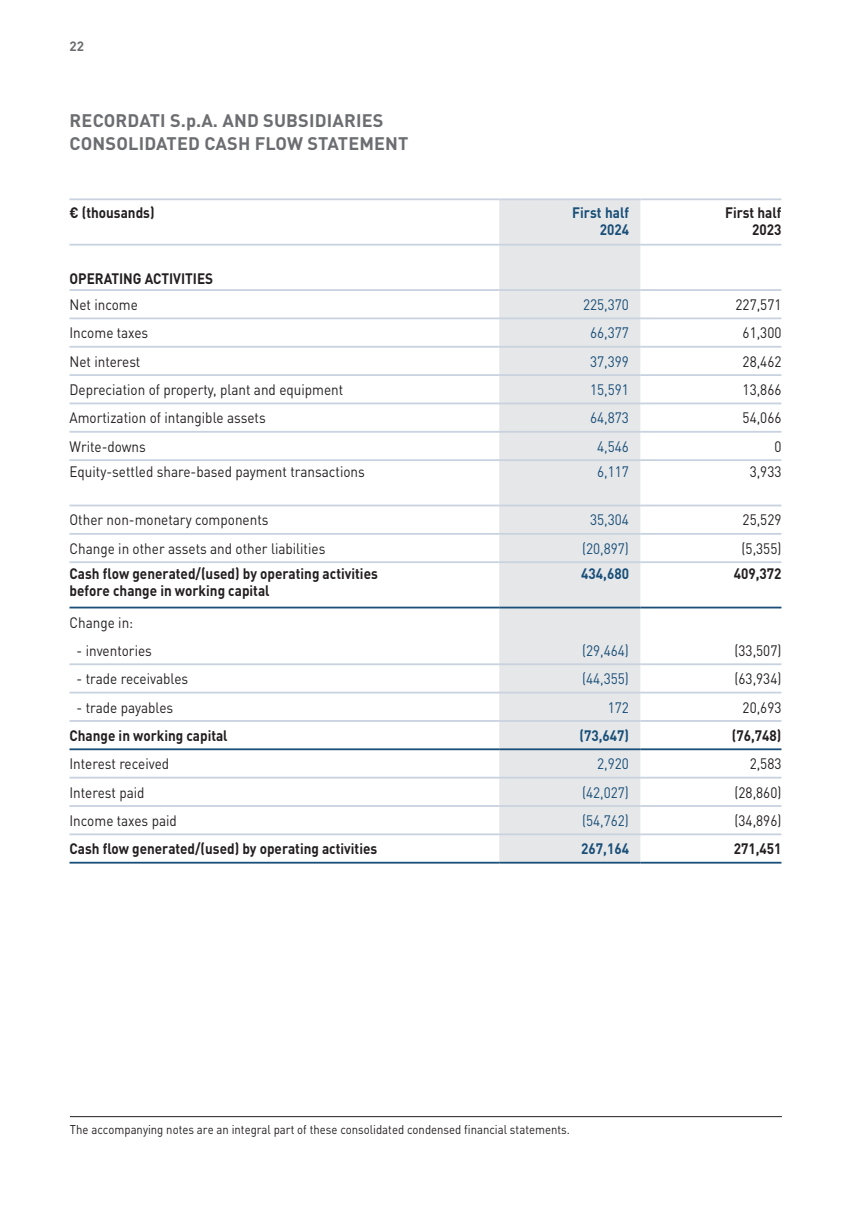
<style>
.page{position:relative;width:851px;height:1219px;background:#fff}
.page>*{position:absolute;margin:0;border:0;box-sizing:border-box;transform-origin:0 0}
.t1{font:700 18px/23px "DINOT";letter-spacing:.01em;color:#6c6d70}
.t2{font:15px "DINOT";color:#231f20;scale:.9 1}
.t3{font:700 15px/17px "DINOT";color:#231f20;text-align:right;scale:.9 1}
.t4{font:15px "DINOT";color:#184e78;scale:.9 1}
.t5{font:700 15px/17px "DINOT";color:#184e78;text-align:right;scale:.9 1}
.t6{font:700 13.4px "DINOT";color:#6c6d70}
.t7{font:12.6px "DINOT";color:#231f20;scale:.9 1}
</style>
<div class="page">
<hr style="left:70px;top:1116px;width:711px;height:1px;background:#231f20">
<div style="left:499px;top:200px;width:141px;height:662px;background:#e6e7e9"></div>
<hr style="left:69px;top:198px;width:430px;height:2px;background:#c9d2df">
<hr style="left:499px;top:198px;width:141px;height:2px;background:#c9d2df">
<hr style="left:640px;top:198px;width:141px;height:2px;background:#c9d2df">
<hr style="left:69px;top:244px;width:430px;height:2px;background:#c9d2df">
<hr style="left:499px;top:244px;width:141px;height:2px;background:#c9d2df">
<hr style="left:640px;top:244px;width:141px;height:2px;background:#c9d2df">
<hr style="left:69px;top:289px;width:430px;height:2px;background:#c9d2df">
<hr style="left:499px;top:289px;width:141px;height:2px;background:#c9d2df">
<hr style="left:640px;top:289px;width:141px;height:2px;background:#c9d2df">
<hr style="left:69px;top:317px;width:430px;height:2px;background:#c9d2df">
<hr style="left:499px;top:317px;width:141px;height:2px;background:#c9d2df">
<hr style="left:640px;top:317px;width:141px;height:2px;background:#c9d2df">
<hr style="left:69px;top:346px;width:430px;height:2px;background:#c9d2df">
<hr style="left:499px;top:346px;width:141px;height:2px;background:#c9d2df">
<hr style="left:640px;top:346px;width:141px;height:2px;background:#c9d2df">
<hr style="left:69px;top:374px;width:430px;height:2px;background:#c9d2df">
<hr style="left:499px;top:374px;width:141px;height:2px;background:#c9d2df">
<hr style="left:640px;top:374px;width:141px;height:2px;background:#c9d2df">
<hr style="left:69px;top:403px;width:430px;height:1px;background:#c9d2df">
<hr style="left:499px;top:403px;width:141px;height:1px;background:#c9d2df">
<hr style="left:640px;top:403px;width:141px;height:1px;background:#c9d2df">
<hr style="left:69px;top:431px;width:430px;height:2px;background:#c9d2df">
<hr style="left:499px;top:431px;width:141px;height:2px;background:#c9d2df">
<hr style="left:640px;top:431px;width:141px;height:2px;background:#c9d2df">
<hr style="left:69px;top:459px;width:430px;height:2px;background:#c9d2df">
<hr style="left:499px;top:459px;width:141px;height:2px;background:#c9d2df">
<hr style="left:640px;top:459px;width:141px;height:2px;background:#c9d2df">
<hr style="left:69px;top:505px;width:430px;height:1px;background:#c9d2df">
<hr style="left:499px;top:505px;width:141px;height:1px;background:#c9d2df">
<hr style="left:640px;top:505px;width:141px;height:1px;background:#c9d2df">
<hr style="left:69px;top:533px;width:430px;height:2px;background:#c9d2df">
<hr style="left:499px;top:533px;width:141px;height:2px;background:#c9d2df">
<hr style="left:640px;top:533px;width:141px;height:2px;background:#c9d2df">
<hr style="left:69px;top:561px;width:430px;height:2px;background:#c9d2df">
<hr style="left:499px;top:561px;width:141px;height:2px;background:#c9d2df">
<hr style="left:640px;top:561px;width:141px;height:2px;background:#c9d2df">
<hr style="left:69px;top:663px;width:430px;height:2px;background:#c9d2df">
<hr style="left:499px;top:663px;width:141px;height:2px;background:#c9d2df">
<hr style="left:640px;top:663px;width:141px;height:2px;background:#c9d2df">
<hr style="left:69px;top:692px;width:430px;height:1px;background:#c9d2df">
<hr style="left:499px;top:692px;width:141px;height:1px;background:#c9d2df">
<hr style="left:640px;top:692px;width:141px;height:1px;background:#c9d2df">
<hr style="left:69px;top:720px;width:430px;height:2px;background:#c9d2df">
<hr style="left:499px;top:720px;width:141px;height:2px;background:#c9d2df">
<hr style="left:640px;top:720px;width:141px;height:2px;background:#c9d2df">
<hr style="left:69px;top:777px;width:430px;height:1px;background:#c9d2df">
<hr style="left:499px;top:777px;width:141px;height:1px;background:#c9d2df">
<hr style="left:640px;top:777px;width:141px;height:1px;background:#c9d2df">
<hr style="left:69px;top:805px;width:430px;height:2px;background:#c9d2df">
<hr style="left:499px;top:805px;width:141px;height:2px;background:#c9d2df">
<hr style="left:640px;top:805px;width:141px;height:2px;background:#c9d2df">
<hr style="left:69px;top:833px;width:430px;height:2px;background:#c9d2df">
<hr style="left:499px;top:833px;width:141px;height:2px;background:#c9d2df">
<hr style="left:640px;top:833px;width:141px;height:2px;background:#c9d2df">
<hr style="left:69px;top:607px;width:430px;height:1px;background:#184e78">
<hr style="left:499px;top:607px;width:141px;height:1px;background:#184e78">
<hr style="left:640px;top:607px;width:141px;height:1px;background:#184e78">
<hr style="left:69px;top:748px;width:430px;height:2px;background:#184e78">
<hr style="left:499px;top:748px;width:141px;height:2px;background:#184e78">
<hr style="left:640px;top:748px;width:141px;height:2px;background:#184e78">
<hr style="left:69px;top:862px;width:430px;height:2px;background:#184e78">
<hr style="left:499px;top:862px;width:141px;height:2px;background:#184e78">
<hr style="left:640px;top:862px;width:141px;height:2px;background:#184e78">
<p class="t6" style="left:69px;top:37px;width:16px">22</p>
<p class="t1" style="left:70px;top:109px;width:340px">RECORDATI S.p.A. AND SUBSIDIARIES<br>CONSOLIDATED CASH FLOW STATEMENT</p>
<p class="t3" style="left:69px;top:204px;width:96px">€ (thousands)</p>
<p class="t5" style="left:572px;top:204px;width:65px">First half<br>2024</p>
<p class="t3" style="left:725px;top:204px;width:64px">First half<br>2023</p>
<p class="t3" style="left:69px;top:270px;width:161px">OPERATING ACTIVITIES</p>
<p class="t2" style="left:69px;top:295px;width:78px">Net income</p>
<p class="t4" style="left:583px;top:295px;width:52px">225,370</p>
<p class="t2" style="left:735px;top:295px;width:52px">227,571</p>
<p class="t2" style="left:69px;top:324px;width:89px">Income taxes</p>
<p class="t4" style="left:590px;top:324px;width:45px">66,377</p>
<p class="t2" style="left:742px;top:324px;width:45px">61,300</p>
<p class="t2" style="left:69px;top:352px;width:80px">Net interest</p>
<p class="t4" style="left:590px;top:352px;width:45px">37,399</p>
<p class="t2" style="left:742px;top:352px;width:45px">28,462</p>
<p class="t2" style="left:69px;top:380px;width:306px">Depreciation of property, plant and equipment</p>
<p class="t4" style="left:590px;top:380px;width:45px">15,591</p>
<p class="t2" style="left:742px;top:380px;width:45px">13,866</p>
<p class="t2" style="left:69px;top:409px;width:219px">Amortization of intangible assets</p>
<p class="t4" style="left:590px;top:409px;width:45px">64,873</p>
<p class="t2" style="left:742px;top:409px;width:45px">54,066</p>
<p class="t2" style="left:69px;top:437px;width:86px">Write-downs</p>
<p class="t4" style="left:597px;top:437px;width:37px">4,546</p>
<p class="t2" style="left:774px;top:437px;width:9px">0</p>
<p class="t2" style="left:69px;top:462px;width:329px">Equity-settled share-based payment transactions</p>
<p class="t4" style="left:597px;top:462px;width:37px">6,117</p>
<p class="t2" style="left:749px;top:462px;width:37px">3,933</p>
<p class="t2" style="left:69px;top:511px;width:222px">Other non-monetary components</p>
<p class="t4" style="left:590px;top:511px;width:45px">35,304</p>
<p class="t2" style="left:742px;top:511px;width:45px">25,529</p>
<p class="t2" style="left:69px;top:539px;width:286px">Change in other assets and other liabilities</p>
<p class="t4" style="left:582px;top:539px;width:54px">(20,897)</p>
<p class="t2" style="left:741px;top:539px;width:46px">(5,355)</p>
<p class="t3" style="left:69px;top:565px;width:344px;text-align:left">Cash flow generated/(used) by operating activities before change in working capital</p>
<p class="t5" style="left:581px;top:565px;width:55px">434,680</p>
<p class="t3" style="left:733px;top:565px;width:55px">409,372</p>
<p class="t2" style="left:69px;top:613px;width:72px">Change in:</p>
<p class="t2" style="left:77px;top:641px;width:85px">- inventories</p>
<p class="t4" style="left:582px;top:641px;width:54px">(29,464)</p>
<p class="t2" style="left:734px;top:641px;width:54px">(33,507)</p>
<p class="t2" style="left:77px;top:669px;width:126px">- trade receivables</p>
<p class="t4" style="left:582px;top:669px;width:54px">(44,355)</p>
<p class="t2" style="left:734px;top:669px;width:54px">(63,934)</p>
<p class="t2" style="left:77px;top:698px;width:109px">- trade payables</p>
<p class="t4" style="left:607px;top:698px;width:25px">172</p>
<p class="t2" style="left:742px;top:698px;width:45px">20,693</p>
<p class="t3" style="left:69px;top:727px;width:177px">Change in working capital</p>
<p class="t5" style="left:579px;top:727px;width:56px">(73,647)</p>
<p class="t3" style="left:731px;top:727px;width:56px">(76,748)</p>
<p class="t2" style="left:69px;top:754px;width:112px">Interest received</p>
<p class="t4" style="left:597px;top:754px;width:37px">2,920</p>
<p class="t2" style="left:749px;top:754px;width:37px">2,583</p>
<p class="t2" style="left:69px;top:783px;width:85px">Interest paid</p>
<p class="t4" style="left:582px;top:783px;width:54px">(42,027)</p>
<p class="t2" style="left:734px;top:783px;width:54px">(28,860)</p>
<p class="t2" style="left:69px;top:811px;width:121px">Income taxes paid</p>
<p class="t4" style="left:582px;top:811px;width:54px">(54,762)</p>
<p class="t2" style="left:734px;top:811px;width:54px">(34,896)</p>
<p class="t3" style="left:69px;top:840px;width:343px">Cash flow generated/(used) by operating activities</p>
<p class="t5" style="left:581px;top:840px;width:55px">267,164</p>
<p class="t3" style="left:733px;top:840px;width:55px">271,451</p>
<p class="t7" style="left:70px;top:1121px;width:557px">The accompanying notes are an integral part of these consolidated condensed financial statements.</p>
</div>
